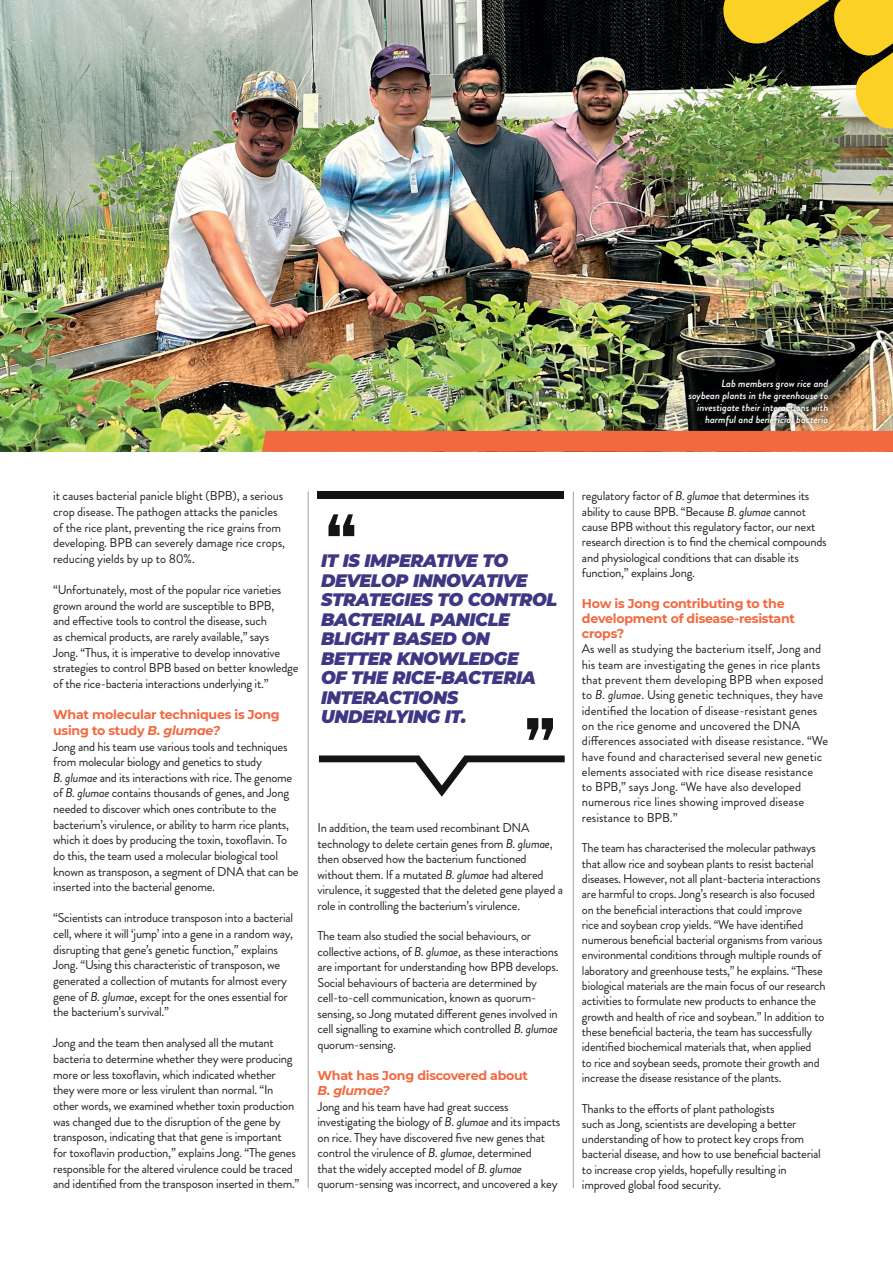
<style>
.page{position:relative;width:893px;height:1263px;background:#fff}
.page>*{position:absolute;margin:0;border:0;box-sizing:border-box;transform-origin:0 0}
.t1{font:italic 900 18px/19.5px "Montserrat";letter-spacing:-.02em;color:#3e3784}
.t2{font:12.75px/15.6px "Brandon Grotesque";letter-spacing:-.02em;color:#231f20}
.t3{font:12.75px/15.3px "Brandon Grotesque";color:#231f20}
.t4{font:700 12.75px/15.3px "Montserrat";letter-spacing:-.02em;color:#f16941}
.t5{font:italic 500 10.5px/12px "Brandon Grotesque";color:#fff;text-align:right}
.s1{font-style:italic}
</style>
<div class="page">
<img style="left:0;top:0;width:893px;height:452px">
<div style="left:262px;top:431px;width:631px;height:21px;background:#f16941"></div>
<hr style="left:308px;top:491px;width:1px;height:697px;background:#a0a1a5">
<hr style="left:573px;top:491px;width:1px;height:697px;background:#a0a1a5">
<img style="left:719px;top:0;width:174px;height:133px">
<div style="left:684px;top:375px;width:148px;height:55px;background:#231f20;opacity:.75"></div>
<div style="left:318px;top:492px;width:246px;height:7px;background:#161412"></div>
<svg style="left:328px;top:514px;width:26px;height:22px"></svg>
<svg style="left:319px;top:755px;width:246px;height:42px"></svg>
<svg style="left:527px;top:718px;width:26px;height:22px"></svg>
<p class="t5" style="left:688px;top:377px;width:141px">Lab members grow rice and soybean plants in the greenhouse to investigate their interactions with harmful and beneficial bacteria</p>
<p class="t2" style="left:53px;top:488px;width:233px">it causes bacterial panicle blight (BPB), a serious crop disease. The pathogen attacks the panicles of the rice plant, preventing the rice grains from developing. BPB can severely damage rice crops, reducing yields by up to 80%.</p>
<p class="t2" style="left:53px;top:582px;width:247px">“Unfortunately, most of the popular rice varieties grown around the world are susceptible to BPB,<br>and effective tools to control the disease, such<br>as chemical products, are rarely available,” says<br>Jong. “Thus, it is imperative to develop innovative strategies to control BPB based on better knowledge of the rice-bacteria interactions underlying it.”</p>
<p class="t4" style="left:53px;top:706px;width:228px">What molecular techniques is Jong using to study <span class="s1">B. glumae?</span></p>
<p class="t2" style="left:53px;top:738px;width:247px">Jong and his team use various tools and techniques from molecular biology and genetics to study<br><span class="s1">B. glumae</span> and its interactions with rice. The genome of <span class="s1">B. glumae</span> contains thousands of genes, and Jong needed to discover which ones contribute to the bacterium’s virulence, or ability to harm rice plants, which it does by producing the toxin, toxoflavin. To do this, the team used a molecular biological tool known as transposon, a segment of DNA that can be inserted into the bacterial genome.</p>
<p class="t2" style="left:53px;top:910px;width:242px">“Scientists can introduce transposon into a bacterial cell, where it will ‘jump’ into a gene in a random way, disrupting that gene’s genetic function,” explains Jong. “Using this characteristic of transposon, we generated a collection of mutants for almost every gene of <span class="s1">B. glumae</span>, except for the ones essential for the bacterium’s survival.”</p>
<p class="t2" style="left:53px;top:1035px;width:248px">Jong and the team then analysed all the mutant bacteria to determine whether they were producing more or less toxoflavin, which indicated whether they were more or less virulent than normal. “In other words, we examined whether toxin production was changed due to the disruption of the gene by transposon, indicating that that gene is important<br>for toxoflavin production,” explains Jong. “The genes responsible for the altered virulence could be traced and identified from the transposon inserted in them.”</p>
<p class="t1" style="left:321px;top:550px;width:238px">IT IS IMPERATIVE TO<br>DEVELOP INNOVATIVE<br>STRATEGIES TO CONTROL<br>BACTERIAL PANICLE<br>BLIGHT BASED ON<br>BETTER KNOWLEDGE<br>OF THE RICE-BACTERIA<br>INTERACTIONS<br>UNDERLYING IT.</p>
<p class="t2" style="left:318px;top:820px;width:247px">In addition, the team used recombinant DNA technology to delete certain genes from <span class="s1">B. glumae</span>, then observed how the bacterium functioned without them. If a mutated <span class="s1">B. glumae</span> had altered virulence, it suggested that the deleted gene played a role in controlling the bacterium’s virulence.</p>
<p class="t2" style="left:318px;top:928px;width:243px">The team also studied the social behaviours, or collective actions, of <span class="s1">B. glumae</span>, as these interactions are important for understanding how BPB develops.<br>Social behaviours of bacteria are determined by cell-to-cell communication, known as quorum&shy;sensing, so Jong mutated different genes involved in cell signalling to examine which controlled <span class="s1">B. glumae </span>quorum-sensing.</p>
<p class="t4" style="left:318px;top:1067px;width:212px">What has Jong discovered about<br><span class="s1">B. glumae?</span></p>
<p class="t2" style="left:318px;top:1099px;width:244px">Jong and his team have had great success investigating the biology of <span class="s1">B. glumae</span> and its impacts on rice. They have discovered five new genes that control the virulence of <span class="s1">B. glumae</span>, determined<br>that the widely accepted model of <span class="s1">B. glumae </span>quorum-sensing was incorrect, and uncovered a key</p>
<p class="t2" style="left:582px;top:489px;width:246px">regulatory factor of <span class="s1">B. glumae</span> that determines its ability to cause BPB. “Because <span class="s1">B. glumae</span> cannot cause BPB without this regulatory factor, our next research direction is to find the chemical compounds and physiological conditions that can disable its function,” explains Jong.</p>
<p class="t4" style="left:582px;top:595px;width:215px">How is Jong contributing to the development of disease-resistant crops?</p>
<p class="t3" style="left:582px;top:642px;width:248px">As well as studying the bacterium itself, Jong and his team are investigating the genes in rice plants that prevent them developing BPB when exposed to <span class="s1">B. glumae</span>. Using genetic techniques, they have identified the location of disease-resistant genes on the rice genome and uncovered the DNA differences associated with disease resistance. “We have found and characterised several new genetic elements associated with rice disease resistance<br>to BPB,” says Jong. “We have also developed numerous rice lines showing improved disease resistance to BPB.”</p>
<p class="t2" style="left:582px;top:840px;width:245px">The team has characterised the molecular pathways that allow rice and soybean plants to resist bacterial diseases. However, not all plant-bacteria interactions are harmful to crops. Jong’s research is also focused on the beneficial interactions that could improve<br>rice and soybean crop yields. “We have identified numerous beneficial bacterial organisms from various environmental conditions through multiple rounds of laboratory and greenhouse tests,” he explains. “These biological materials are the main focus of our research activities to formulate new products to enhance the growth and health of rice and soybean.” In addition to these beneficial bacteria, the team has successfully identified biochemical materials that, when applied<br>to rice and soybean seeds, promote their growth and increase the disease resistance of the plants.</p>
<p class="t2" style="left:582px;top:1101px;width:240px">Thanks to the efforts of plant pathologists<br>such as Jong, scientists are developing a better understanding of how to protect key crops from bacterial disease, and how to use beneficial bacterial to increase crop yields, hopefully resulting in improved global food security.</p>
</div>
